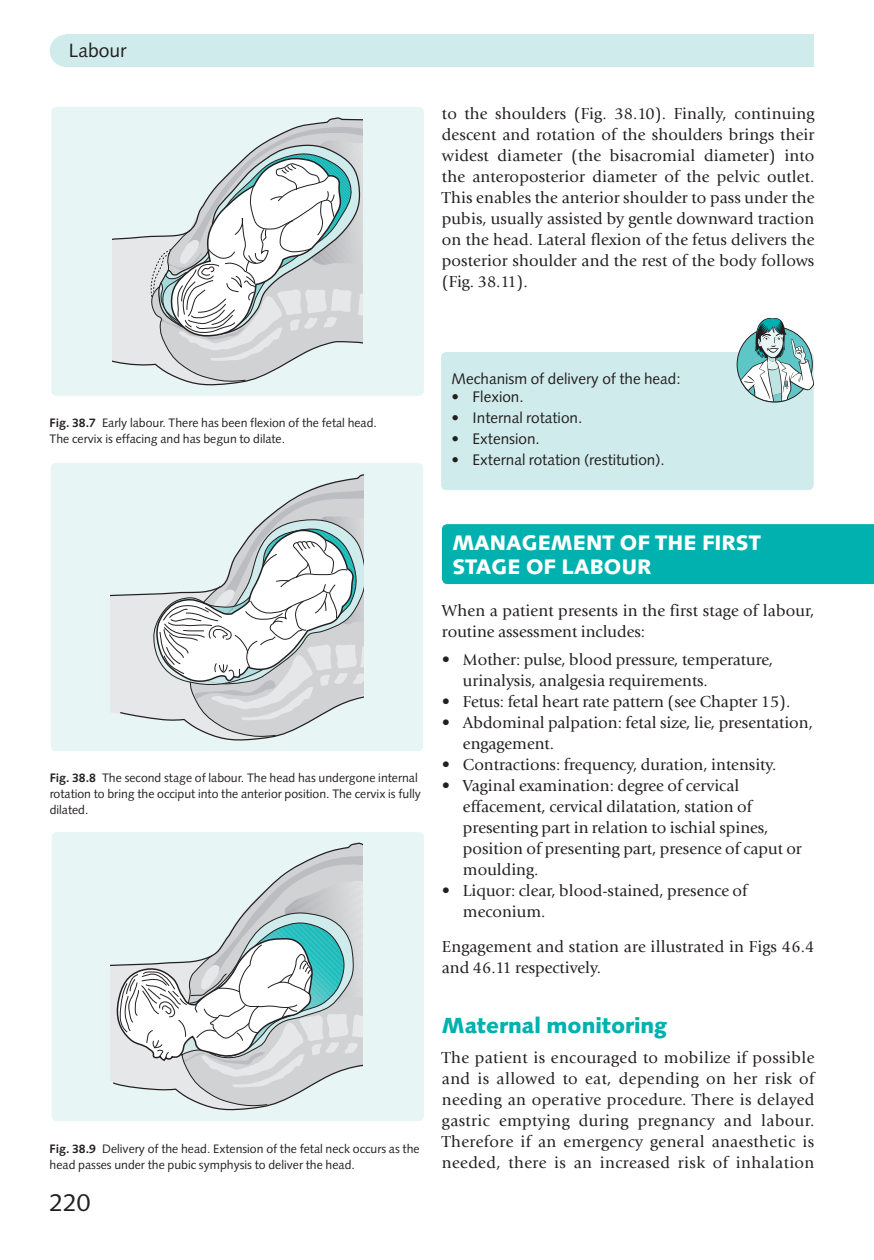
<style>
.page{position:relative;width:874px;height:1260px;background:#fff}
.page>*{position:absolute;margin:0;border:0;box-sizing:border-box;transform-origin:0 0}
.t1{font:24.5px "Syntax";color:#231f20}
.t2{font:900 21.88px "Syntax";color:#00b1b0}
.t3{font:900 21px/24.5px "Syntax";color:#fff}
.t4{font:19.25px "Syntax";color:#231f20}
.t5{font:16.62px/21px "Giovanni";color:#231f20}
.t6{font:16.62px/21px "Syntax";color:#231f20}
.t7{font:15.4px/21px "Syntax";color:#231f20}
.t8{font:12.25px/15.8px "Syntax";color:#231f20}
.s1{font-weight:700}
</style>
<div class="page">
<div style="left:50px;top:35px;width:32px;height:32px;background:#d0ebec;border-radius:50%"></div>
<div style="left:65px;top:35px;width:748px;height:32px;background:#d0ebec"></div>
<div style="left:442px;top:524px;width:431px;height:60px;background:#00b1b0"></div>
<div style="left:51px;top:107px;width:372px;height:289px;background:#e7f5f5;border-radius:5px"></div>
<svg style="left:112px;top:117px;width:251px;height:269px"></svg>
<div style="left:51px;top:463px;width:372px;height:288px;background:#e7f5f5;border-radius:5px"></div>
<svg style="left:110px;top:473px;width:254px;height:268px"></svg>
<div style="left:52px;top:832px;width:372px;height:289px;background:#e7f5f5;border-radius:5px"></div>
<svg style="left:110px;top:842px;width:252px;height:269px"></svg>
<div style="left:441px;top:352px;width:372px;height:138px;background:#d0ebec;border-radius:5px"></div>
<svg style="left:736px;top:318px;width:77px;height:85px"></svg>
<p class="t4" style="left:69px;top:43px;width:59px">Labour</p>
<p class="t5" style="left:441px;top:104px;width:374px;text-align:justify">to the shoulders ( Fig. 38.10 ). Finally, continuing descent and rotation of the shoulders brings their widest diameter (the bisacromial diameter) into the anteroposterior diameter of the pelvic outlet.<br>This enables the anterior shoulder to pass under the pubis, usually assisted by gentle downward traction on the head. Lateral flexion of the fetus delivers the posterior shoulder and the rest of the body follows ( Fig. 38.11 ).</p>
<p class="t8" style="left:50px;top:417px;width:329px"><span class="s1">Fig. 38.7</span> Early labour. There has been flexion of the fetal head.<br>The cervix is effacing and has begun to dilate.</p>
<p class="t7" style="left:472px;top:372px;width:209px;line-height:17.8px;text-indent:-21px">Mechanism of delivery of the head:<br>Flexion.</p>
<p class="t7" style="left:472px;top:409px;width:193px">Internal rotation.<br>Extension.<br>External rotation (restitution).</p>
<p class="t7" style="left:451px;top:388px;width:9px;text-align:justify">• • • •</p>
<p class="t8" style="left:50px;top:771px;width:372px"><span class="s1">Fig. 38.8</span> The second stage of labour. The head has undergone internal rotation to bring the occiput into the anterior position. The cervix is fully dilated.</p>
<p class="t8" style="left:50px;top:1142px;width:371px"><span class="s1">Fig. 38.9</span> Delivery of the head. Extension of the fetal neck occurs as the head passes under the pubic symphysis to deliver the head.</p>
<h1 class="t1" style="left:50px;top:1193px;width:42px">220</h1>
<p class="t3" style="left:452px;top:532px;width:309px">MANAGEMENT OF THE FIRST<br>STAGE OF LABOUR</p>
<p class="t5" style="left:441px;top:601px;width:374px">When a patient presents in the first stage of labour, routine assessment includes:</p>
<p class="t5" style="left:462px;top:651px;width:351px">Mother: pulse, blood pressure, temperature, urinalysis, analgesia requirements.<br>Fetus: fetal heart rate pattern (see Chapter 15 ).<br>Abdominal palpation: fetal size, lie, presentation, engagement.<br>Contractions: frequency, duration, intensity.<br>Vaginal examination: degree of cervical effacement, cervical dilatation, station of presenting part in relation to ischial spines, position of presenting part, presence of caput or moulding.<br>Liquor: clear, blood-stained, presence of meconium.</p>
<p class="t5" style="left:441px;top:937px;width:374px">Engagement and station are illustrated in Figs 46.4 and 46.11 respectively.</p>
<p class="t6" style="left:441px;top:651px;width:10px">•</p>
<p class="t6" style="left:441px;top:693px;width:10px">• •</p>
<p class="t6" style="left:441px;top:756px;width:10px">• •</p>
<p class="t6" style="left:441px;top:882px;width:10px">•</p>
<h2 class="t2" style="left:441px;top:1017px;width:226px">Maternal monitoring</h2>
<p class="t5" style="left:441px;top:1049px;width:374px;text-align:justify">The patient is encouraged to mobilize if possible and is allowed to eat, depending on her risk of needing an operative procedure. There is delayed gastric emptying during pregnancy and labour.<br>Therefore if an emergency general anaesthetic is needed, there is an increased risk of inhalation</p>
</div>
